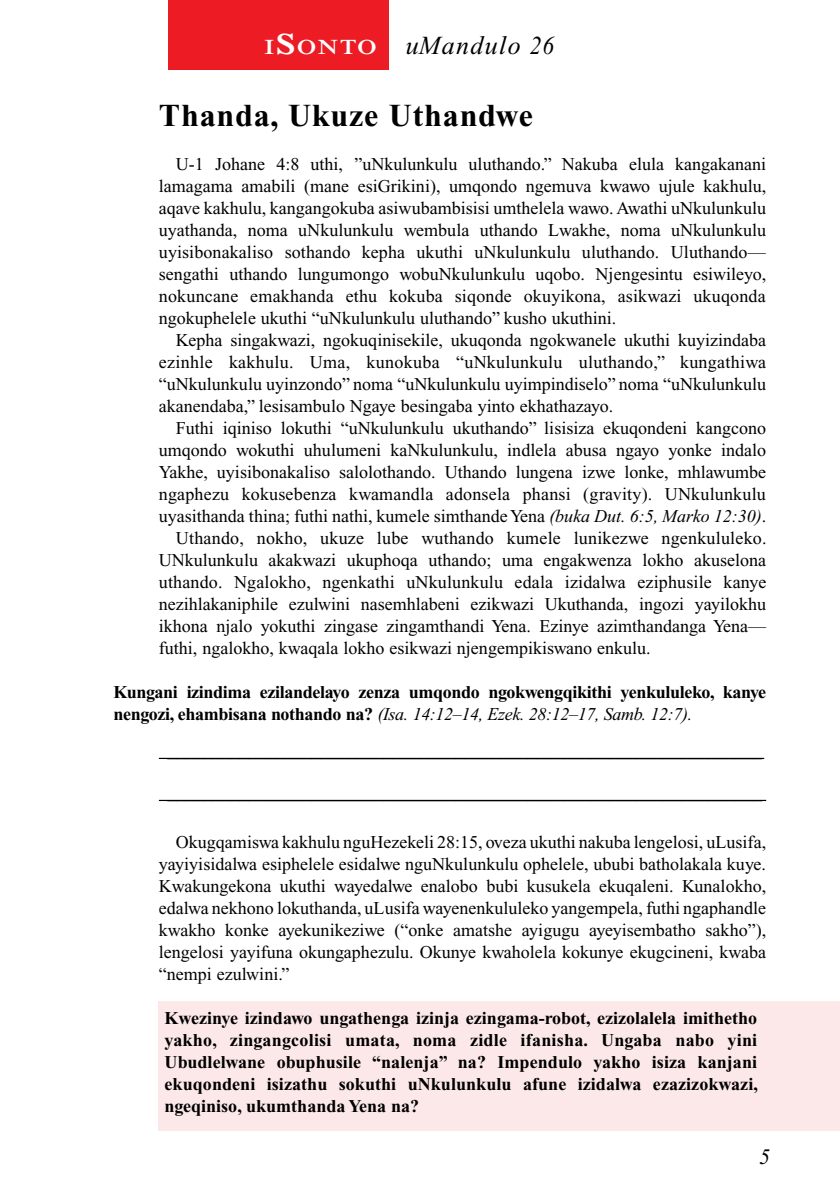
<style>
.page{position:relative;width:840px;height:1191px;background:#fff}
.page>*{position:absolute;margin:0;border:0;box-sizing:border-box;transform-origin:0 0}
.t1{font:700 32px "Times New Roman PS Std";letter-spacing:.025em;color:#000}
.t2{font:italic 26px "Times New Roman PS Std";letter-spacing:.05em;color:#000}
.t3{font:italic 22px "Times New Roman PS Std";color:#000}
.t4{font:600 21px "Times NRMT Std";color:#fff;scale:1.1 1}
.t5{font:18px/22px "Times New Roman PS Std";color:#000;text-align:justify}
.t6{font:700 18px/22px "Times New Roman PS Std";letter-spacing:-.02em;color:#000}
.s1{font-size:30px}
.s2{font-style:italic}
.s3{font-weight:400;font-style:italic}
</style>
<div class="page">
<div style="left:168px;top:0;width:220px;height:69px;background:#ed1c24"></div>
<div style="left:159px;top:1001px;width:680px;height:130px;background:#fde8e9"></div>
<hr style="left:159px;top:758px;width:604px;height:1px;background:#000">
<hr style="left:159px;top:800px;width:606px;height:1px;background:#000">
<p class="t4" style="left:264px;top:35px;width:103px">I<span class="s1">S</span>ONTO</p>
<h2 class="t2" style="left:406px;top:32px;width:150px">uMandulo 26</h2>
<h1 class="t1" style="left:159px;top:97px;width:375px">Thanda, Ukuze Uthandwe</h1>
<p class="t5" style="left:159px;top:153px;width:608px;text-indent:17px">U-1 Johane 4:8 uthi, ”uNkulunkulu uluthando.” Nakuba elula kangakanani lamagama amabili (mane esiGrikini), umqondo ngemuva kwawo ujule kakhulu, aqave kakhulu, kangangokuba asiwubambisisi umthelela wawo. Awathi uNkulunkulu uyathanda, noma uNkulunkulu wembula uthando Lwakhe, noma uNkulunkulu uyisibonakaliso sothando kepha ukuthi uNkulunkulu uluthando. Uluthando— sengathi uthando lungumongo wobuNkulunkulu uqobo. Njengesintu esiwileyo, nokuncane emakhanda ethu kokuba siqonde okuyikona, asikwazi ukuqonda ngokuphelele ukuthi “uNkulunkulu uluthando” kusho ukuthini.</p>
<p class="t5" style="left:159px;top:329px;width:608px;text-indent:17px">Kepha singakwazi, ngokuqinisekile, ukuqonda ngokwanele ukuthi kuyizindaba ezinhle kakhulu. Uma, kunokuba “uNkulunkulu uluthando,” kungathiwa “uNkulunkulu uyinzondo” noma “uNkulunkulu uyimpindiselo” noma “uNkulunkulu akanendaba,” lesisambulo Ngaye besingaba yinto ekhathazayo.</p>
<p class="t5" style="left:176px;top:417px;width:591px">Futhi iqiniso lokuthi “uNkulunkulu ukuthando” lisisiza ekuqondeni kangcono</p>
<p class="t5" style="left:159px;top:439px;width:608px">umqondo wokuthi uhulumeni kaNkulunkulu, indlela abusa ngayo yonke indalo</p>
<p class="t5" style="left:159px;top:461px;width:608px">Yakhe, uyisibonakaliso salolothando. Uthando lungena izwe lonke, mhlawumbe</p>
<p class="t5" style="left:159px;top:483px;width:608px">ngaphezu kokusebenza kwamandla adonsela phansi (gravity). UNkulunkulu</p>
<p class="t5" style="left:159px;top:505px;width:608px">uyasithanda thina; futhi nathi, kumele simthande Yena <span class="s2">(buka Dut. 6:5, Marko 12:30)</span>.</p>
<p class="t5" style="left:176px;top:527px;width:591px">Uthando, nokho, ukuze lube wuthando kumele lunikezwe ngenkululeko.</p>
<p class="t5" style="left:159px;top:549px;width:608px">UNkulunkulu akakwazi ukuphoqa uthando; uma engakwenza lokho akuselona</p>
<p class="t5" style="left:159px;top:571px;width:608px">uthando. Ngalokho, ngenkathi uNkulunkulu edala izidalwa eziphusile kanye</p>
<p class="t5" style="left:159px;top:593px;width:608px">nezihlakaniphile ezulwini nasemhlabeni ezikwazi Ukuthanda, ingozi yayilokhu</p>
<p class="t5" style="left:159px;top:615px;width:608px">ikhona njalo yokuthi zingase zingamthandi Yena. Ezinye azimthandanga Yena—</p>
<p class="t5" style="left:159px;top:637px;width:493px">futhi, ngalokho, kwaqala lokho esikwazi njengempikiswano enkulu.</p>
<p class="t6" style="left:113px;top:681px;width:653px">Kungani izindima ezilandelayo zenza umqondo ngokwengqikithi yenkululeko, kanye nengozi, ehambisana nothando na? <span class="s3">(Isa. 14:12–14, Ezek. 28:12–17, Samb. 12:7).</span></p>
<p class="t5" style="left:159px;top:831px;width:608px;text-indent:17px">Okugqamiswa kakhulu nguHezekeli 28:15, oveza ukuthi nakuba lengelosi, uLusifa, yayiyisidalwa esiphelele esidalwe nguNkulunkulu ophelele, ububi batholakala kuye.<br>Kwakungekona ukuthi wayedalwe enalobo bubi kusukela ekuqaleni. Kunalokho, edalwa nekhono lokuthanda, uLusifa wayenenkululeko yangempela, futhi ngaphandle kwakho konke ayekunikeziwe (“onke amatshe ayigugu ayeyisembatho sakho”), lengelosi yayifuna okungaphezulu. Okunye kwaholela kokunye ekugcineni, kwaba “nempi ezulwini.”</p>
<p class="t6" style="left:164px;top:1007px;width:594px;text-align:justify">Kwezinye izindawo ungathenga izinja ezingama-robot, ezizolalela imithetho yakho, zingangcolisi umata, noma zidle ifanisha. Ungaba nabo yini Ubudlelwane obuphusile “nalenja” na? Impendulo yakho isiza kanjani ekuqondeni isizathu sokuthi uNkulunkulu afune izidalwa ezazizokwazi, ngeqiniso, ukumthanda Yena na?</p>
<p class="t3" style="left:758px;top:1145px;width:12px">5</p>
</div>
